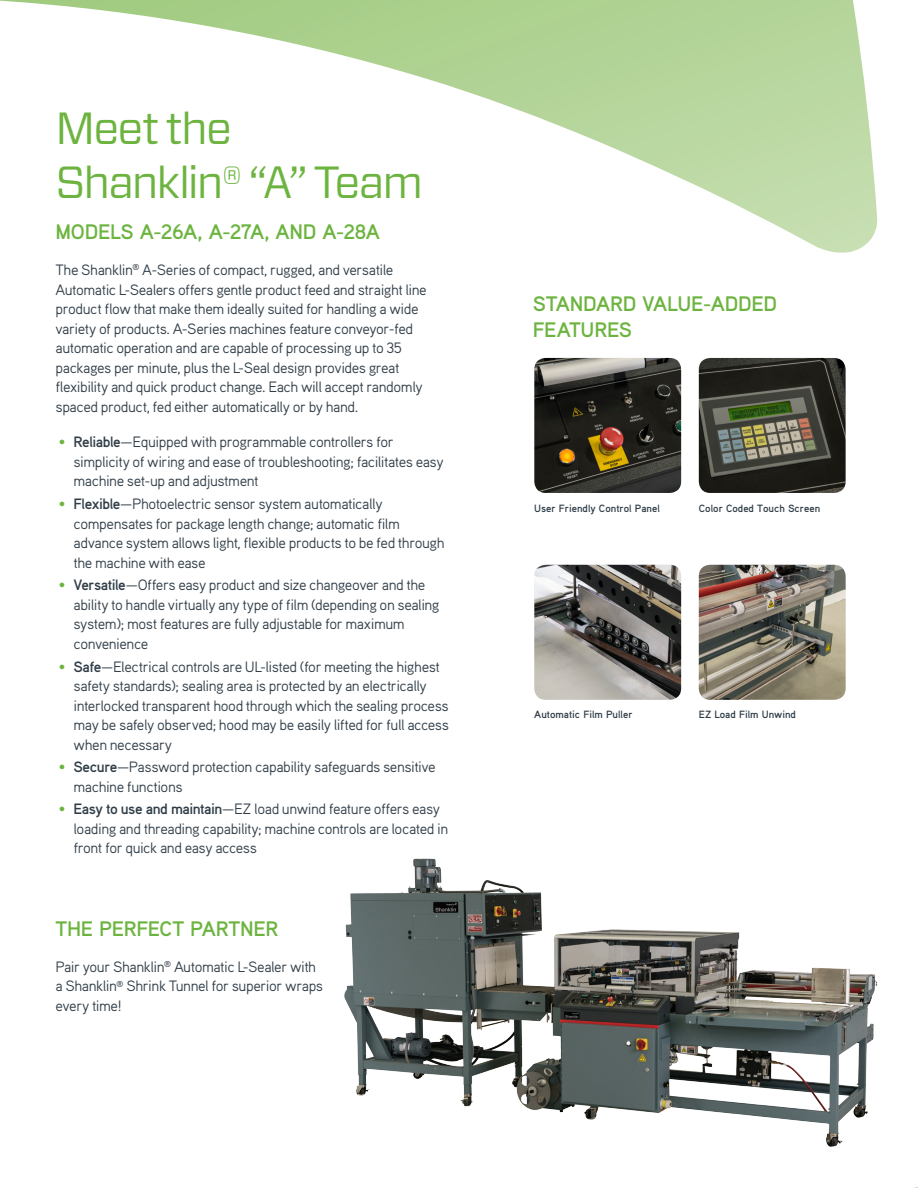
<style>
.page{position:relative;width:918px;height:1188px;background:#fff}
.page>*{position:absolute;margin:0;border:0;box-sizing:border-box;transform-origin:0 0}
.Interior_intro{font:45px/54px "Forza";letter-spacing:-.045em;color:#6cb43f}
.SAC_BODY_COPY_SECTIO{font:700 21px/25.2px "Aaux Pro OT";letter-spacing:-.015em;color:#6cb43f}
.SAC_BODY_COPY{font:15px/19.5px "Aaux Pro OT";letter-spacing:-.03em;color:#313e48}
.t1{font:700 10.5px "Aaux Pro OT";color:#313e48}
.s1{color:#6cb43f}
.s2{font-weight:700}
</style>
<div class="page">
<svg style="left:0;top:0;width:878px;height:253px"></svg>
<img style="left:534px;top:358px;width:147px;height:135px">
<img style="left:534px;top:565px;width:147px;height:135px">
<img style="left:699px;top:358px;width:147px;height:135px">
<img style="left:699px;top:565px;width:147px;height:135px">
<img style="left:344px;top:858px;width:534px;height:289px">
<p class="Interior_intro" style="left:56px;top:101px;width:369px">Meet the<br>Shanklin® “A” Team</p>
<p class="SAC_BODY_COPY_SECTIO" style="left:56px;top:219px;width:326px">MODELS A-26A, A-27A, AND A-28A</p>
<p class="SAC_BODY_COPY" style="left:56px;top:260px;width:373px">The Shanklin<sup>®</sup> A-Series of compact, rugged, and versatile Automatic L-Sealers offers gentle product feed and straight line product flow that make them ideally suited for handling a wide variety of products. A-Series machines feature conveyor-fed automatic operation and are capable of processing up to 35 packages per minute, plus the L-Seal design provides great flexibility and quick product change. Each will accept randomly spaced product, fed either automatically or by hand.</p>
<p class="SAC_BODY_COPY" style="left:74px;top:432px;width:372px;text-indent:-15px"><span class="s1">•</span> <span class="s2">Reliable</span>—Equipped with programmable controllers for simplicity of wiring and ease of troubleshooting; facilitates easy machine set-up and adjustment</p>
<p class="SAC_BODY_COPY" style="left:74px;top:494px;width:373px;text-indent:-15px"><span class="s1">•</span> <span class="s2">Flexible</span>—Photoelectric sensor system automatically compensates for package length change; automatic film advance system allows light, flexible products to be fed through the machine with ease</p>
<p class="SAC_BODY_COPY" style="left:74px;top:575px;width:368px;text-indent:-15px"><span class="s1">•</span> <span class="s2">Versatile</span>—Offers easy product and size changeover and the ability to handle virtually any type of film (depending on sealing system); most features are fully adjustable for maximum convenience</p>
<p class="SAC_BODY_COPY" style="left:74px;top:656px;width:377px;text-indent:-15px"><span class="s1">•</span> <span class="s2">Safe</span>—Electrical controls are UL-listed (for meeting the highest safety standards); sealing area is protected by an electrically interlocked transparent hood through which the sealing process may be safely observed; hood may be easily lifted for full access when necessary</p>
<p class="SAC_BODY_COPY" style="left:74px;top:757px;width:364px;text-indent:-15px"><span class="s1">•</span> <span class="s2">Secure</span>—Password protection capability safeguards sensitive machine functions</p>
<p class="SAC_BODY_COPY" style="left:74px;top:799px;width:376px;text-indent:-15px"><span class="s1">•</span> <span class="s2">Easy to use and maintain</span>—EZ load unwind feature offers easy loading and threading capability; machine controls are located in front for quick and easy access</p>
<p class="SAC_BODY_COPY_SECTIO" style="left:56px;top:916px;width:225px">THE PERFECT PARTNER</p>
<p class="SAC_BODY_COPY" style="left:56px;top:957px;width:269px">Pair your Shanklin<sup>®</sup> Automatic L-Sealer with a Shanklin<sup>®</sup> Shrink Tunnel for superior wraps every time!</p>
<p class="SAC_BODY_COPY_SECTIO" style="left:533px;top:291px;width:246px">STANDARD VALUE-ADDED<br>FEATURES</p>
<p class="t1" style="left:534px;top:501px;width:127px">User Friendly Control Panel</p>
<p class="t1" style="left:699px;top:501px;width:123px">Color Coded Touch Screen</p>
<p class="t1" style="left:534px;top:708px;width:100px">Automatic Film Puller</p>
<p class="t1" style="left:699px;top:708px;width:99px">EZ Load Film Unwind</p>
</div>
